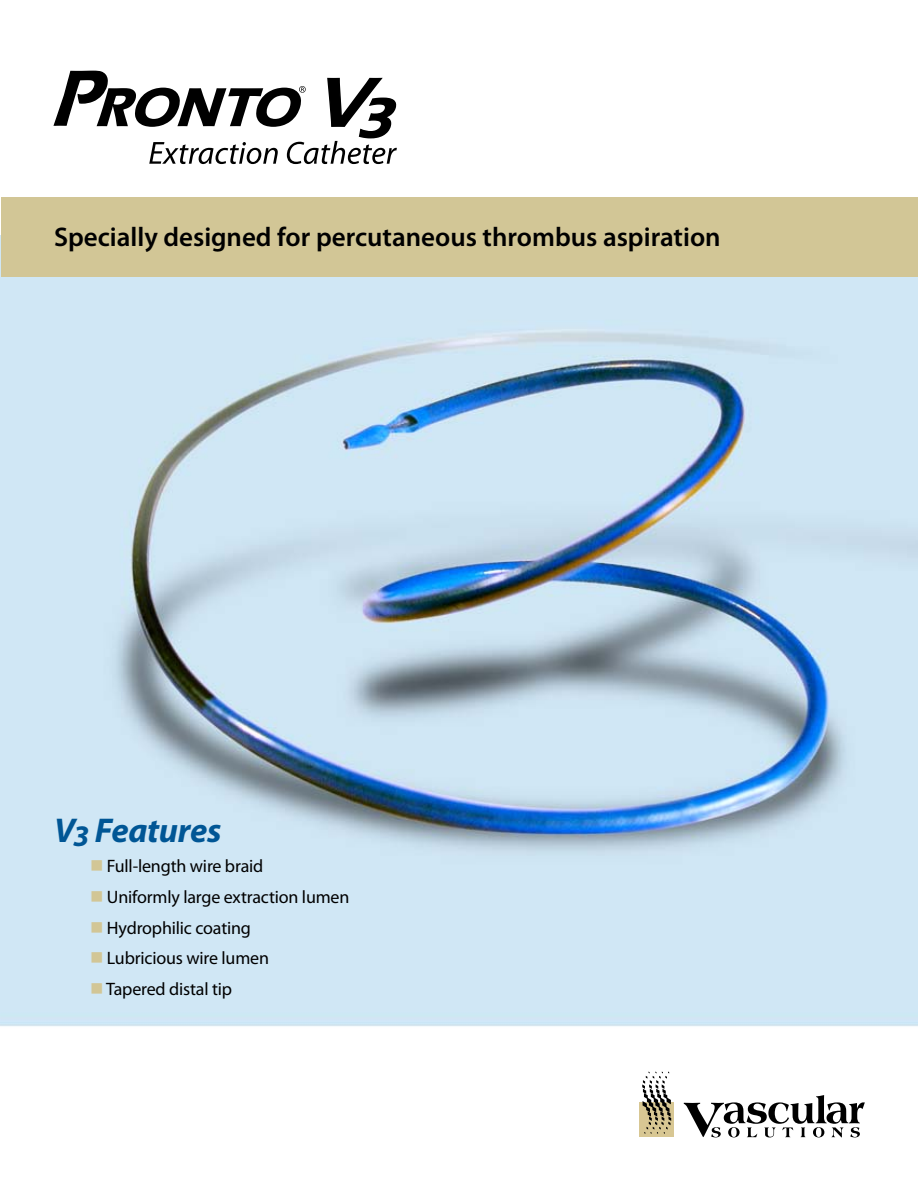
<style>
.page{position:relative;width:918px;height:1188px;background:#fff}
.page>*{position:absolute;margin:0;border:0;box-sizing:border-box;transform-origin:0 0}
.t1{font:italic 700 34.5px "Myriad Pro";letter-spacing:-.01em;color:#005695}
.t2{font:600 27px "Myriad Pro";color:#000}
.t3{font:18px "Myriad Pro";letter-spacing:-.01em;color:#000}
.s1{color:#d2c696}
</style>
<div class="page">
<img style="left:0;top:236px;width:918px;height:902px">
<div style="left:2px;top:197px;width:916px;height:79px;background:#d2c696"></div>
<svg style="left:53px;top:70px;width:344px;height:94px"></svg>
<div style="left:640px;top:1103px;width:34px;height:34px;background:#d8c793"></div>
<svg style="left:642px;top:1072px;width:29px;height:62px"></svg>
<svg style="left:684px;top:1095px;width:181px;height:42px"></svg>
<h2 class="t2" style="left:54px;top:219px;width:668px">Specially designed for percutaneous thrombus aspiration</h2>
<h1 class="t1" style="left:54px;top:808px;width:169px">V<sub>3</sub> Features</h1>
<p class="t3" style="left:90px;top:855px;width:175px"><span class="s1">■</span> Full-length wire braid</p>
<p class="t3" style="left:90px;top:886px;width:261px"><span class="s1">■</span> Uniformly large extraction lumen</p>
<p class="t3" style="left:90px;top:917px;width:163px"><span class="s1">■</span> Hydrophilic coating</p>
<p class="t3" style="left:90px;top:947px;width:181px"><span class="s1">■</span> Lubricious wire lumen</p>
<p class="t3" style="left:90px;top:978px;width:144px"><span class="s1">■</span> Tapered distal tip</p>
</div>
